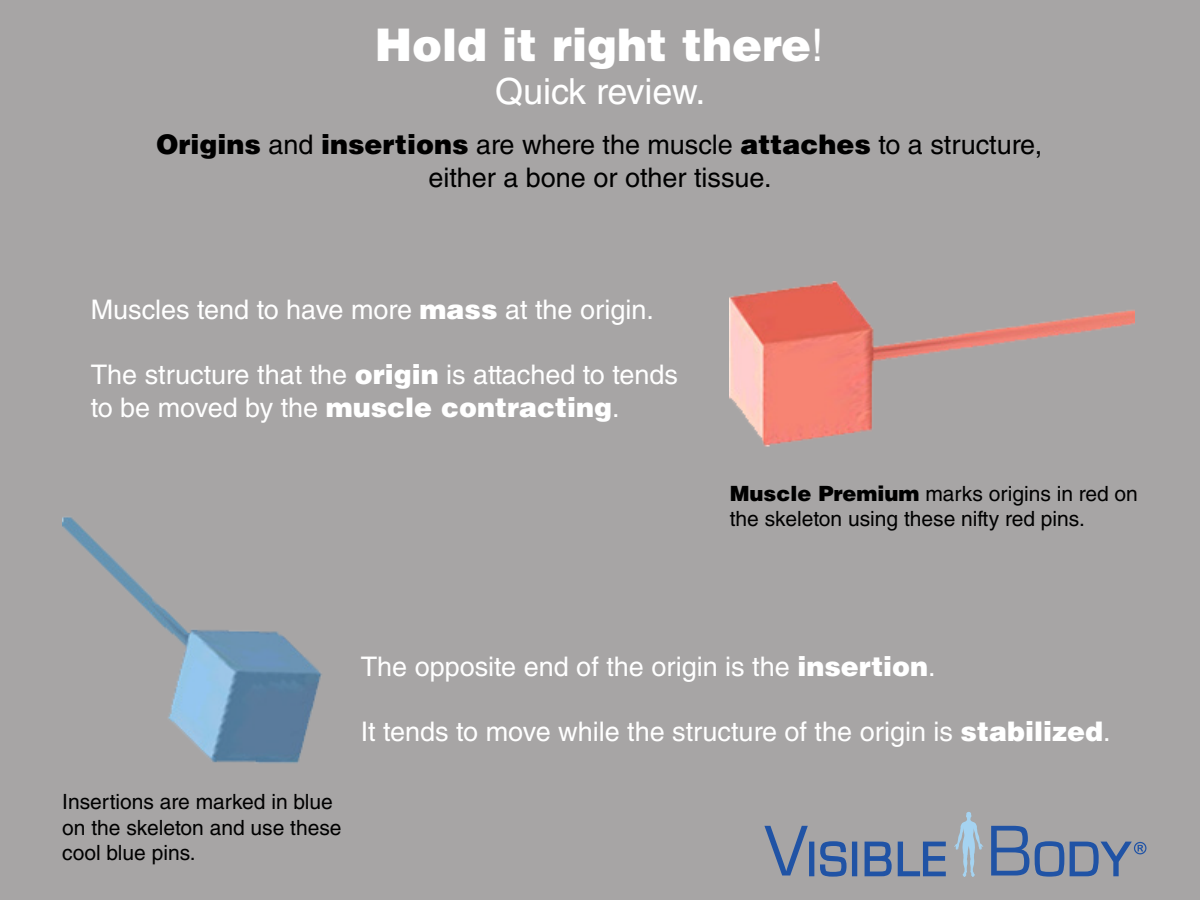
<style>
.page{position:relative;width:1200px;height:900px;background:#a7a5a5}
.page>*{position:absolute;margin:0;border:0;box-sizing:border-box;transform-origin:0 0}
.t1{font:900 45px "Helvetica LT Std";color:#fff}
.t2{font:36px "Helvetica LT Std";color:#fff}
.t3{font:27px/32.4px "Helvetica LT Std";color:#fff}
.t4{font:27px/32.4px "Helvetica LT Std";color:#000;text-align:center}
.t5{font:21px/25.2px "Helvetica LT Std";color:#000}
.s1{font-weight:400}
.s2{font-weight:900}
</style>
<div class="page">
<img style="left:730px;top:281px;width:405px;height:167px">
<img style="left:62px;top:477px;width:269px;height:315px">
<svg style="left:764px;top:812px;width:382px;height:65px"></svg>
<h1 class="t1" style="left:375px;top:15px;width:451px">Hold it right there<span class="s1">!</span></h1>
<h2 class="t2" style="left:495px;top:70px;width:212px">Quick review.</h2>
<p class="t4" style="left:156px;top:129px;width:888px"><span class="s2">Origins</span> and <span class="s2">insertions</span> are where the muscle <span class="s2">attaches</span> to a structure, either a bone or other tissue.</p>
<p class="t3" style="left:91px;top:294px;width:565px">Muscles tend to have more <span class="s2">mass</span> at the origin.</p>
<p class="t3" style="left:91px;top:358px;width:589px">The structure that the <span class="s2">origin</span> is attached to tends to be moved by the <span class="s2">muscle contracting</span>.</p>
<p class="t5" style="left:730px;top:481px;width:410px"><span class="s2">Muscle Premium</span> marks origins in red on the skeleton using these nifty red pins.</p>
<p class="t5" style="left:62px;top:789px;width:281px">Insertions are marked in blue on the skeleton and use these cool blue pins.</p>
<p class="t3" style="left:361px;top:651px;width:577px">The opposite end of the origin is the <span class="s2">insertion</span>.</p>
<p class="t3" style="left:361px;top:715px;width:751px">It tends to move while the structure of the origin is <span class="s2">stabilized</span>.</p>
</div>
